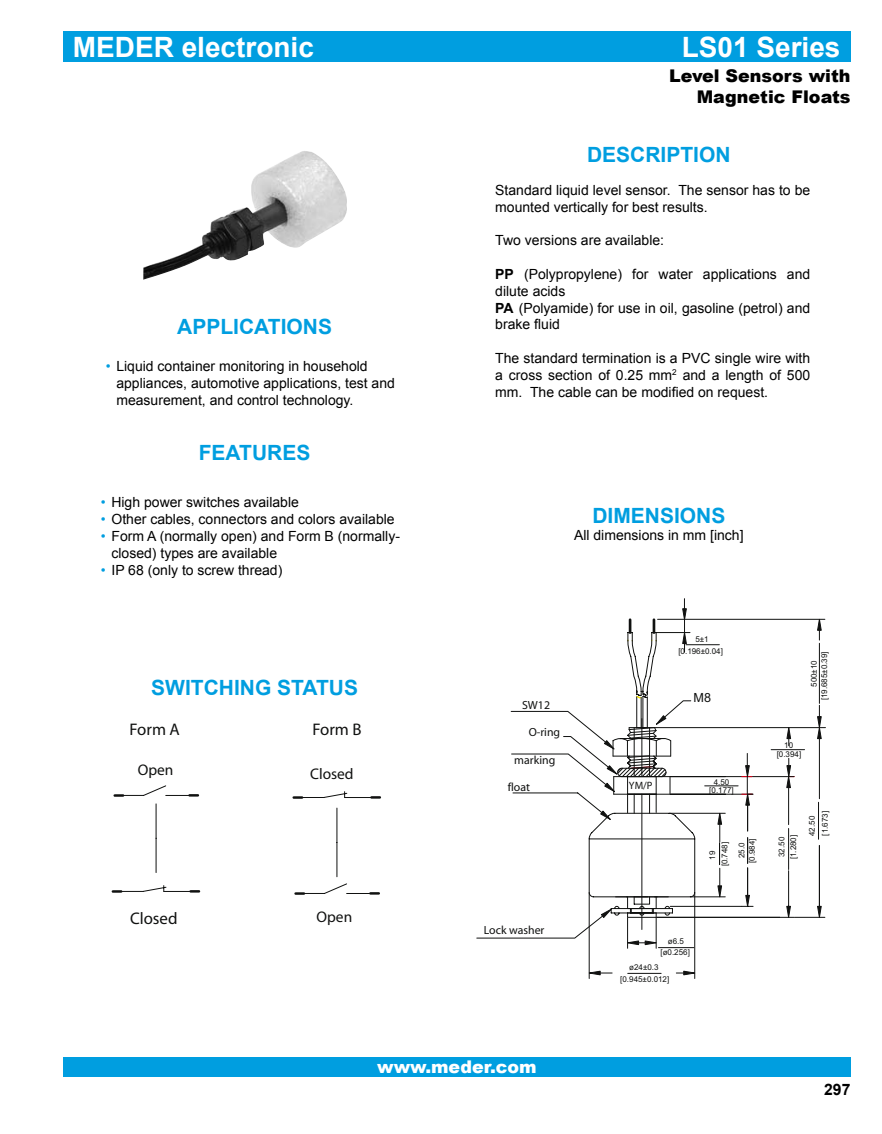
<style>
.page{position:relative;width:882px;height:1134px;background:#fff}
.page>*{position:absolute;margin:0;border:0;box-sizing:border-box;transform-origin:0 0}
.t1{font:700 28px "Arial";color:#fff}
.t2{font:700 21px "Arial";color:#009ee0}
.t3{font:900 17.5px/21px "Arial";color:#000;text-align:right}
.t4{font:900 17.5px "Arial";color:#fff}
.t5{font:16.8px "Myriad";color:#101110}
.t6{font:700 15.75px "Arial";color:#000}
.t7{font:15.4px "Myriad";color:#101110}
.t8{font:14px/16.8px "Arial";color:#000}
.t9{font:12.6px "Arial";color:#101110}
.t10{font:11.9px "Myriad";color:#101110}
.t11{font:10.67px "Myriad";color:#101110}
.t12{font:8.05px/8.4px "Arial";color:#101110;text-align:center}
.s1{color:#009ee0}
.s2{font-weight:700}
</style>
<div class="page">
<div style="left:63px;top:1057px;width:787px;height:19px;background:#009ee0"></div>
<div style="left:63px;top:32px;width:787px;height:30px;background:#009ee0"></div>
<img style="left:143px;top:151px;width:204px;height:129px">
<hr style="left:628px;top:973px;width:33px;height:1px;background:#101110">
<hr style="left:658px;top:947px;width:36px;height:1px;background:#101110">
<hr style="left:771px;top:749px;width:34px;height:1px;background:#101110">
<hr style="left:655px;top:727px;width:170px;height:1px;background:#101110">
<hr style="left:753px;top:776px;width:41px;height:1px;background:#101110">
<hr style="left:657px;top:917px;width:137px;height:1px;background:#101110">
<hr style="left:788px;top:788px;width:1px;height:37px;background:#101110">
<hr style="left:818px;top:802px;width:1px;height:37px;background:#101110">
<hr style="left:788px;top:828px;width:1px;height:42px;background:#101110">
<svg style="left:787px;top:758px;width:7px;height:30px"></svg>
<hr style="left:819px;top:845px;width:1px;height:61px;background:#101110">
<svg style="left:787px;top:871px;width:38px;height:47px"></svg>
<hr style="left:819px;top:739px;width:1px;height:60px;background:#101110">
<hr style="left:819px;top:643px;width:1px;height:60px;background:#101110">
<svg style="left:787px;top:727px;width:4px;height:19px"></svg>
<hr style="left:658px;top:619px;width:167px;height:1px;background:#101110">
<svg style="left:817px;top:705px;width:4px;height:34px"></svg>
<svg style="left:817px;top:618px;width:4px;height:22px"></svg>
<hr style="left:589px;top:893px;width:1px;height:86px;background:#101110">
<hr style="left:694px;top:893px;width:1px;height:86px;background:#101110">
<svg style="left:588px;top:971px;width:24px;height:4px"></svg>
<svg style="left:676px;top:971px;width:20px;height:4px"></svg>
<hr style="left:656px;top:918px;width:1px;height:30px;background:#101110">
<hr style="left:627px;top:918px;width:1px;height:30px;background:#101110">
<svg style="left:477px;top:599px;width:303px;height:346px"></svg>
<hr style="left:156px;top:804px;width:1px;height:34px;background:#101110">
<hr style="left:156px;top:838px;width:1px;height:35px;background:#101110">
<svg style="left:113px;top:890px;width:8px;height:3px"></svg>
<hr style="left:113px;top:891px;width:30px;height:1px;background:#101110">
<svg style="left:142px;top:885px;width:57px;height:8px"></svg>
<svg style="left:115px;top:785px;width:83px;height:12px"></svg>
<svg style="left:296px;top:808px;width:83px;height:87px"></svg>
<svg style="left:294px;top:796px;width:8px;height:3px"></svg>
<hr style="left:294px;top:797px;width:30px;height:1px;background:#101110">
<svg style="left:324px;top:791px;width:56px;height:8px"></svg>
<h1 class="t1" style="left:73px;top:31px;width:243px">MEDER electronic</h1>
<h2 class="t2" style="left:177px;top:315px;width:156px">APPLICATIONS</h2>
<p class="t8" style="left:116px;top:358px;width:280px;text-indent:-10px"><span class="s1">•</span> Liquid container monitoring in household appliances, automotive applications, test and measurement, and control technology.</p>
<h2 class="t2" style="left:199px;top:441px;width:113px">FEATURES</h2>
<p class="t8" style="left:101px;top:494px;width:200px"><span class="s1">•</span> High power switches available</p>
<p class="t8" style="left:101px;top:511px;width:295px"><span class="s1">•</span> Other cables, connectors and colors available</p>
<p class="t8" style="left:111px;top:528px;width:290px;text-indent:-10px"><span class="s1">•</span> Form A (normally open) and Form B (normally&shy;closed) types are available</p>
<p class="t8" style="left:101px;top:561px;width:183px"><span class="s1">•</span> IP 68 (only to screw thread)</p>
<h2 class="t2" style="left:151px;top:676px;width:208px">SWITCHING STATUS</h2>
<p class="t5" style="left:130px;top:721px;width:52px">Form A</p>
<p class="t5" style="left:313px;top:721px;width:51px">Form B</p>
<p class="t7" style="left:138px;top:762px;width:37px">Open</p>
<p class="t5" style="left:130px;top:910px;width:49px">Closed</p>
<p class="t7" style="left:310px;top:766px;width:45px">Closed</p>
<p class="t7" style="left:317px;top:910px;width:37px">Open</p>
<h1 class="t1" style="left:682px;top:31px;width:160px">LS01 Series</h1>
<p class="t3" style="left:669px;top:65px;width:183px">Level Sensors with<br>Magnetic Floats</p>
<h2 class="t2" style="left:587px;top:143px;width:145px">DESCRIPTION</h2>
<p class="t8" style="left:495px;top:182px;width:316px">Standard liquid level sensor. The sensor has to be mounted vertically for best results.</p>
<p class="t8" style="left:495px;top:232px;width:170px">Two versions are available:</p>
<p class="t8" style="left:495px;top:266px;width:316px"><span class="s2">PP</span> (Polypropylene) for water applications and dilute acids<br><span class="s2">PA</span> (Polyamide) for use in oil, gasoline (petrol) and brake fluid</p>
<p class="t8" style="left:495px;top:350px;width:316px;text-align:justify">The standard termination is a PVC single wire with a cross section of 0.25 mm<sup>2</sup> and a length of 500 mm. The cable can be modified on request.</p>
<h2 class="t2" style="left:592px;top:504px;width:135px">DIMENSIONS</h2>
<p class="t8" style="left:574px;top:526px;width:171px">All dimensions in mm [inch]</p>
<p class="t10" style="left:522px;top:699px;width:29px">SW12</p>
<p class="t10" style="left:529px;top:726px;width:33px">O-ring</p>
<p class="t10" style="left:514px;top:754px;width:43px">marking</p>
<p class="t10" style="left:508px;top:781px;width:24px">float</p>
<p class="t10" style="left:484px;top:924px;width:62px">Lock washer</p>
<p class="t11" style="left:629px;top:780px;width:25px">YM/P</p>
<p class="t12" style="left:695px;top:635px;width:15px">5±1</p>
<p class="t12" style="left:678px;top:647px;width:46px">[0.196±0.04]</p>
<p class="t9" style="left:694px;top:691px;width:19px">M8</p>
<p class="t12" style="left:709px;top:778px;width:26px">4.50 [0.177]</p>
<p class="t12" style="left:720px;top:866px;width:26px;rotate:-90deg">[0.748]</p>
<p class="t12" style="left:708px;top:860px;width:10px;rotate:-90deg">19</p>
<p class="t12" style="left:748px;top:863px;width:26px;rotate:-90deg">[0.984]</p>
<p class="t12" style="left:737px;top:858px;width:17px;rotate:-90deg">25.0</p>
<p class="t12" style="left:820px;top:700px;width:51px;rotate:-90deg">[19.685±0.39]</p>
<p class="t12" style="left:810px;top:687px;width:28px;rotate:-90deg">500±10</p>
<p class="t12" style="left:784px;top:741px;width:10px">10</p>
<p class="t12" style="left:777px;top:750px;width:26px">[0.394]</p>
<p class="t12" style="left:789px;top:859px;width:26px;rotate:-90deg">[1.280]</p>
<p class="t12" style="left:778px;top:857px;width:22px;rotate:-90deg">32.50</p>
<p class="t12" style="left:821px;top:836px;width:26px;rotate:-90deg">[1.673]</p>
<p class="t12" style="left:808px;top:836px;width:22px;rotate:-90deg">42.50</p>
<p class="t12" style="left:668px;top:937px;width:18px">ø6.5</p>
<p class="t12" style="left:660px;top:948px;width:31px">[ø0.256]</p>
<p class="t12" style="left:629px;top:963px;width:31px">ø24±0.3</p>
<p class="t12" style="left:620px;top:975px;width:51px">[0.945±0.012]</p>
<p class="t4" style="left:377px;top:1057px;width:161px">www.meder.com</p>
<p class="t6" style="left:824px;top:1081px;width:28px">297</p>
</div>
